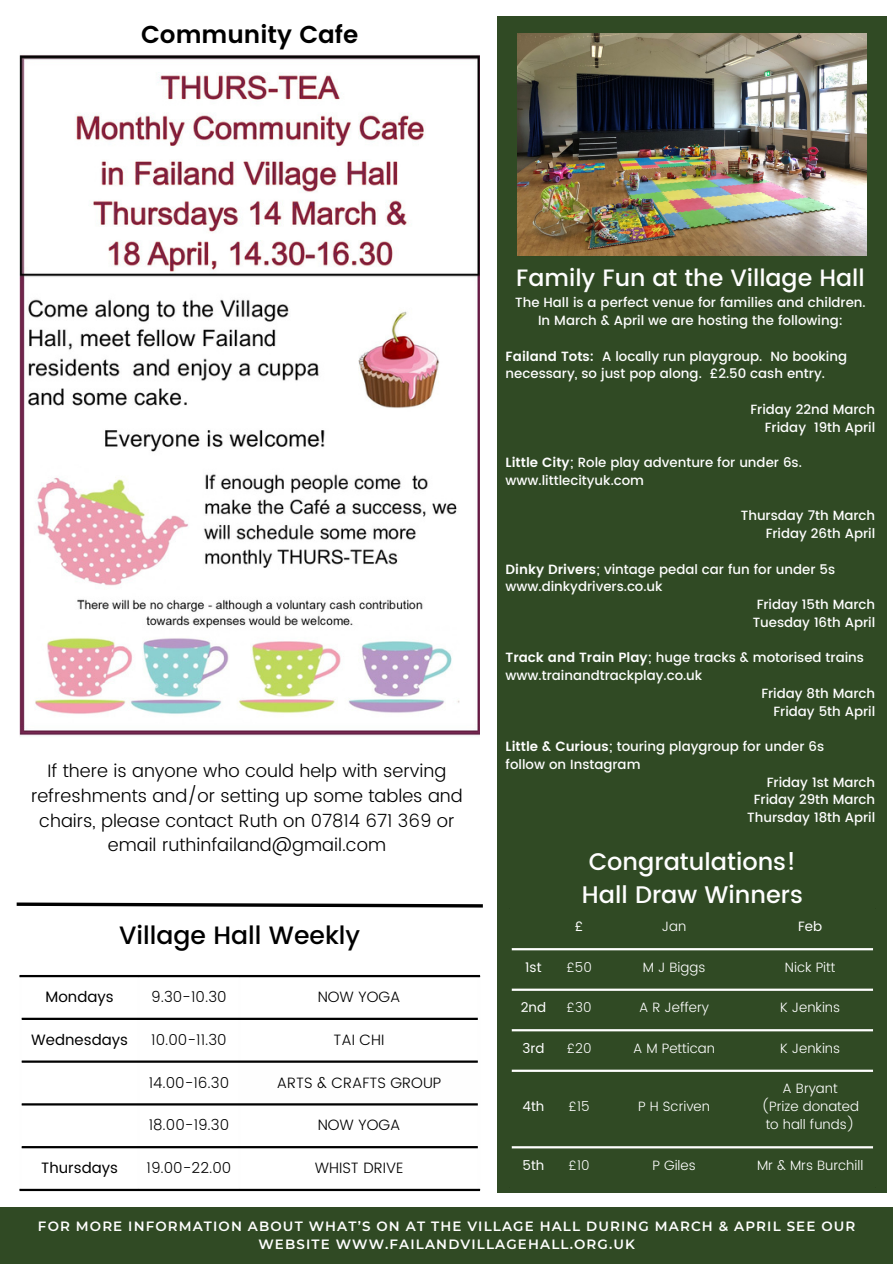
<style>
.page{position:relative;width:893px;height:1264px;background:#fff}
.page>*{position:absolute;margin:0;border:0;box-sizing:border-box;transform-origin:0 0}
.t1{font:500 25.05px "Poppins";color:#000}
.t2{font:600 24.45px "Poppins";color:#000}
.t3{font:500 24px/32.7px "Poppins";color:#fefefe}
.t4{font:500 23.7px "Poppins";color:#fefefe}
.t5{font:300 18px/24.8px "Poppins";color:#000;text-align:center}
.t6{font:300 15px "Poppins";color:#000}
.t7{font:15px "Poppins";color:#000}
.t8{font:300 13.5px/18px "Poppins";color:#fff;text-align:center}
.t9{font:600 13.5px/18.6px "Montserrat";letter-spacing:.085em;color:#fff;text-align:center}
.t10{font:13.5px "Poppins";color:#fff}
.t11{font:500 13.35px/17.7px "Poppins";color:#fefefe}
.s1{font-weight:600}
</style>
<div class="page">
<div style="left:497px;top:17px;width:389px;height:1175px;background:#304a24"></div>
<hr style="left:511px;top:948px;width:362px;height:2px;background:#fefefe">
<hr style="left:511px;top:988px;width:362px;height:2px;background:#fefefe">
<hr style="left:511px;top:1029px;width:362px;height:2px;background:#fefefe">
<hr style="left:511px;top:1069px;width:362px;height:2px;background:#fefefe">
<hr style="left:511px;top:1146px;width:362px;height:2px;background:#fefefe">
<hr style="left:19px;top:974px;width:461px;height:3px;background:#000">
<hr style="left:22px;top:1017px;width:456px;height:2px;background:#000">
<hr style="left:22px;top:1060px;width:456px;height:2px;background:#000">
<hr style="left:22px;top:1103px;width:456px;height:2px;background:#000">
<hr style="left:22px;top:1145px;width:456px;height:3px;background:#000">
<hr style="left:19px;top:1188px;width:461px;height:2px;background:#000">
<div style="left:0;top:1206px;width:892px;height:57px;background:#304a24"></div>
<svg style="left:16px;top:902px;width:467px;height:6px"></svg>
<img style="left:19px;top:55px;width:461px;height:682px">
<img style="left:517px;top:34px;width:349px;height:221px">
<h1 class="t2" style="left:141px;top:21px;width:219px">Community Cafe</h1>
<h3 class="t5" style="left:31px;top:758px;width:433px">If there is anyone who could help with serving refreshments and/or setting up some tables and chairs, please contact Ruth on 07814 671 369 or email ruthinfailand@gmail.com</h3>
<p class="t1" style="left:119px;top:921px;width:243px">Village Hall Weekly</p>
<p class="t7" style="left:46px;top:988px;width:70px">Mondays</p>
<p class="t6" style="left:151px;top:988px;width:77px">9.30-10.30</p>
<p class="t6" style="left:318px;top:988px;width:84px">NOW YOGA</p>
<p class="t7" style="left:31px;top:1030px;width:98px">Wednesdays</p>
<p class="t6" style="left:151px;top:1030px;width:77px">10.00-11.30</p>
<p class="t6" style="left:333px;top:1030px;width:52px">TAI CHI</p>
<p class="t6" style="left:149px;top:1073px;width:82px">14.00-16.30</p>
<p class="t6" style="left:277px;top:1073px;width:166px">ARTS &amp; CRAFTS GROUP</p>
<p class="t6" style="left:149px;top:1116px;width:82px">18.00-19.30</p>
<p class="t6" style="left:318px;top:1116px;width:84px">NOW YOGA</p>
<p class="t7" style="left:41px;top:1159px;width:78px">Thursdays</p>
<p class="t6" style="left:147px;top:1159px;width:86px">19.00-22.00</p>
<p class="t6" style="left:315px;top:1159px;width:90px">WHIST DRIVE</p>
<p class="t4" style="left:516px;top:264px;width:350px">Family Fun at the Village Hall</p>
<p class="t11" style="left:515px;top:294px;width:352px;text-align:center">The Hall is a perfect venue for families and children.<br>In March &amp; April we are hosting the following:</p>
<p class="t11" style="left:505px;top:347px;width:343px"><span class="s1">Failand Tots:</span> A locally run playgroup. No booking necessary, so just pop along. £2.50 cash entry.</p>
<p class="t11" style="left:750px;top:400px;width:126px">Friday 22nd March</p>
<p class="t11" style="left:764px;top:418px;width:112px">Friday 19th April</p>
<p class="t11" style="left:505px;top:453px;width:297px"><span class="s1">Little City</span>; Role play adventure for under 6s. www.littlecityuk.com</p>
<p class="t11" style="left:740px;top:507px;width:136px">Thursday 7th March</p>
<p class="t11" style="left:765px;top:524px;width:111px">Friday 26th April</p>
<p class="t11" style="left:505px;top:560px;width:331px"><span class="s1">Dinky Drivers</span>; vintage pedal car fun for under 5s</p>
<p class="t11" style="left:505px;top:578px;width:158px">www.dinkydrivers.co.uk</p>
<p class="t11" style="left:756px;top:595px;width:120px">Friday 15th March</p>
<p class="t11" style="left:752px;top:613px;width:124px">Tuesday 16th April</p>
<p class="t11" style="left:505px;top:649px;width:360px"><span class="s1">Track and Train Play</span>; huge tracks &amp; motorised trains</p>
<p class="t11" style="left:505px;top:666px;width:198px">www.trainandtrackplay.co.uk</p>
<p class="t11" style="left:761px;top:684px;width:115px">Friday 8th March</p>
<p class="t11" style="left:773px;top:702px;width:103px">Friday 5th April</p>
<p class="t11" style="left:505px;top:737px;width:320px"><span class="s1">Little &amp; Curious</span>; touring playgroup for under 6s</p>
<p class="t11" style="left:505px;top:755px;width:136px">follow on Instagram</p>
<p class="t11" style="left:766px;top:773px;width:110px">Friday 1st March</p>
<p class="t11" style="left:753px;top:791px;width:123px">Friday 29th March</p>
<p class="t11" style="left:747px;top:808px;width:129px">Thursday 18th April</p>
<p class="t3" style="left:582px;top:845px;width:222px">Congratulations!<br>Hall Draw Winners</p>
<h1 class="t10" style="left:574px;top:918px;width:10px">£</h1>
<p class="t8" style="left:661px;top:917px;width:26px">Jan</p>
<h2 class="t10" style="left:798px;top:918px;width:25px">Feb</h2>
<h1 class="t10" style="left:525px;top:959px;width:18px">1st</h1>
<p class="t8" style="left:566px;top:958px;width:27px">£50</p>
<p class="t8" style="left:642px;top:958px;width:64px">M J Biggs</p>
<p class="t8" style="left:785px;top:958px;width:52px">Nick Pitt</p>
<p class="t10" style="left:520px;top:999px;width:27px">2nd</p>
<p class="t8" style="left:566px;top:998px;width:26px">£30</p>
<p class="t8" style="left:639px;top:998px;width:71px">A R Jeffery</p>
<p class="t8" style="left:780px;top:998px;width:61px">K Jenkins</p>
<p class="t10" style="left:522px;top:1040px;width:23px">3rd</p>
<p class="t8" style="left:566px;top:1039px;width:26px">£20</p>
<p class="t8" style="left:633px;top:1039px;width:83px">A M Pettican</p>
<p class="t8" style="left:780px;top:1039px;width:61px">K Jenkins</p>
<p class="t10" style="left:522px;top:1098px;width:23px">4th</p>
<p class="t8" style="left:568px;top:1097px;width:23px">£15</p>
<p class="t8" style="left:638px;top:1097px;width:73px">P H Scriven</p>
<p class="t8" style="left:782px;top:1079px;width:57px">A Bryant</p>
<p class="t8" style="left:761px;top:1097px;width:99px">(Prize donated to hall funds)</p>
<p class="t10" style="left:522px;top:1157px;width:23px">5th</p>
<p class="t8" style="left:568px;top:1156px;width:23px">£10</p>
<p class="t8" style="left:652px;top:1156px;width:45px">P Giles</p>
<p class="t8" style="left:757px;top:1156px;width:108px">Mr &amp; Mrs Burchill</p>
<p class="t9" style="left:38px;top:1216px;width:818px">FOR MORE INFORMATION ABOUT WHAT’S ON AT THE VILLAGE HALL DURING MARCH &amp; APRIL SEE OUR<br>WEBSITE WWW.FAILANDVILLAGEHALL.ORG.UK</p>
</div>
